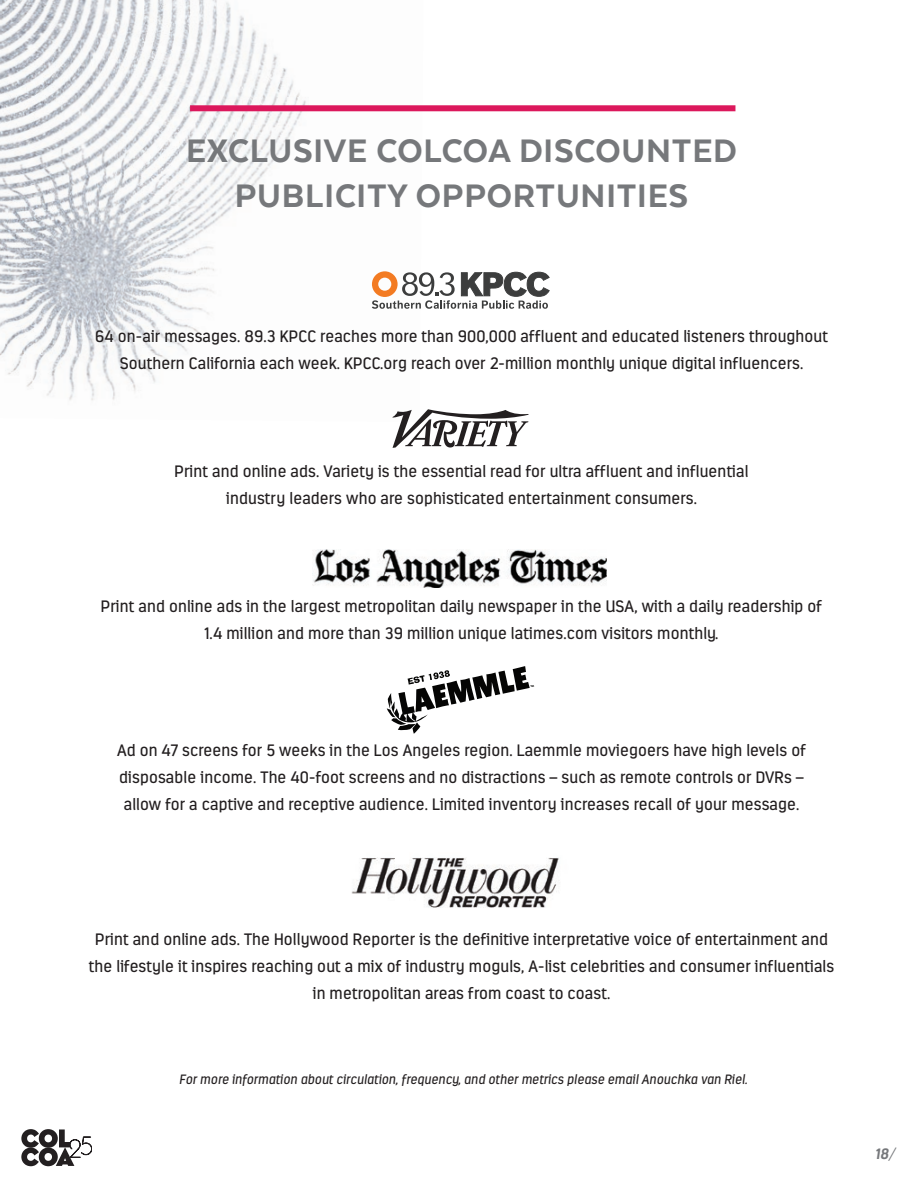
<style>
.page{position:relative;width:918px;height:1188px;background:#fff}
.page>*{position:absolute;margin:0;border:0;box-sizing:border-box;transform-origin:0 0}
.t1{font:800 37.5px "Texta Alt";letter-spacing:.02em;color:#76787b}
.t2{font:16.5px/27px "Estandar";letter-spacing:.01em;color:#231f20;text-align:center}
.t3{font:italic 700 15px "Estandar";color:#76787b}
.t4{font:italic 13.5px "Estandar";letter-spacing:.01em;color:#231f20}
.s1{font-weight:300}
</style>
<div class="page">
<img style="left:0;top:0;width:423px;height:401px">
<div style="left:190px;top:105px;width:545px;height:6px;background:#dc185c"></div>
<svg style="left:372px;top:271px;width:177px;height:38px"></svg>
<svg style="left:392px;top:409px;width:137px;height:39px"></svg>
<img style="left:312px;top:549px;width:295px;height:38px">
<img style="left:351px;top:857px;width:208px;height:51px">
<svg style="left:21px;top:1129px;width:71px;height:37px"></svg>
<svg style="left:387px;top:666px;width:143px;height:68px"></svg>
<p class="t1" style="left:186px;top:131px;width:553px">EXCLUSIVE COLCOA DISCOUNTED</p>
<p class="t1" style="left:235px;top:176px;width:455px">PUBLICITY OPPORTUNITIES</p>
<p class="t2" style="left:95px;top:323px;width:734px">64 on-air messages. 89.3 KPCC reaches more than 900,000 affluent and educated listeners throughout<br>Southern California each week. KPCC.org reach over 2-million monthly unique digital influencers.</p>
<p class="t2" style="left:175px;top:458px;width:575px">Print and online ads. Variety is the essential read for ultra affluent and influential</p>
<p class="t2" style="left:226px;top:485px;width:472px">industry leaders who are sophisticated entertainment consumers.</p>
<p class="t2" style="left:101px;top:593px;width:723px">Print and online ads in the largest metropolitan daily newspaper in the USA, with a daily readership of</p>
<p class="t2" style="left:205px;top:620px;width:515px">1.4 million and more than 39 million unique latimes.com visitors monthly.</p>
<p class="t2" style="left:117px;top:737px;width:691px;text-align:left">Ad on 47 screens for 5 weeks in the Los Angeles region. Laemmle moviegoers have high levels of disposable income. The 40-foot screens and no distractions – such as remote controls or DVRs –</p>
<p class="t2" style="left:124px;top:791px;width:677px">allow for a captive and receptive audience. Limited inventory increases recall of your message.</p>
<p class="t2" style="left:95px;top:926px;width:734px">Print and online ads. The Hollywood Reporter is the definitive interpretative voice of entertainment and</p>
<p class="t2" style="left:89px;top:953px;width:747px">the lifestyle it inspires reaching out a mix of industry moguls, A-list celebrities and consumer influentials</p>
<p class="t2" style="left:313px;top:980px;width:299px">in metropolitan areas from coast to coast.</p>
<p class="t4" style="left:179px;top:1072px;width:570px">For more information about circulation, frequency, and other metrics please email Anouchka van Riel.</p>
<p class="t3" style="left:876px;top:1144px;width:21px">18<span class="s1">/</span></p>
</div>
